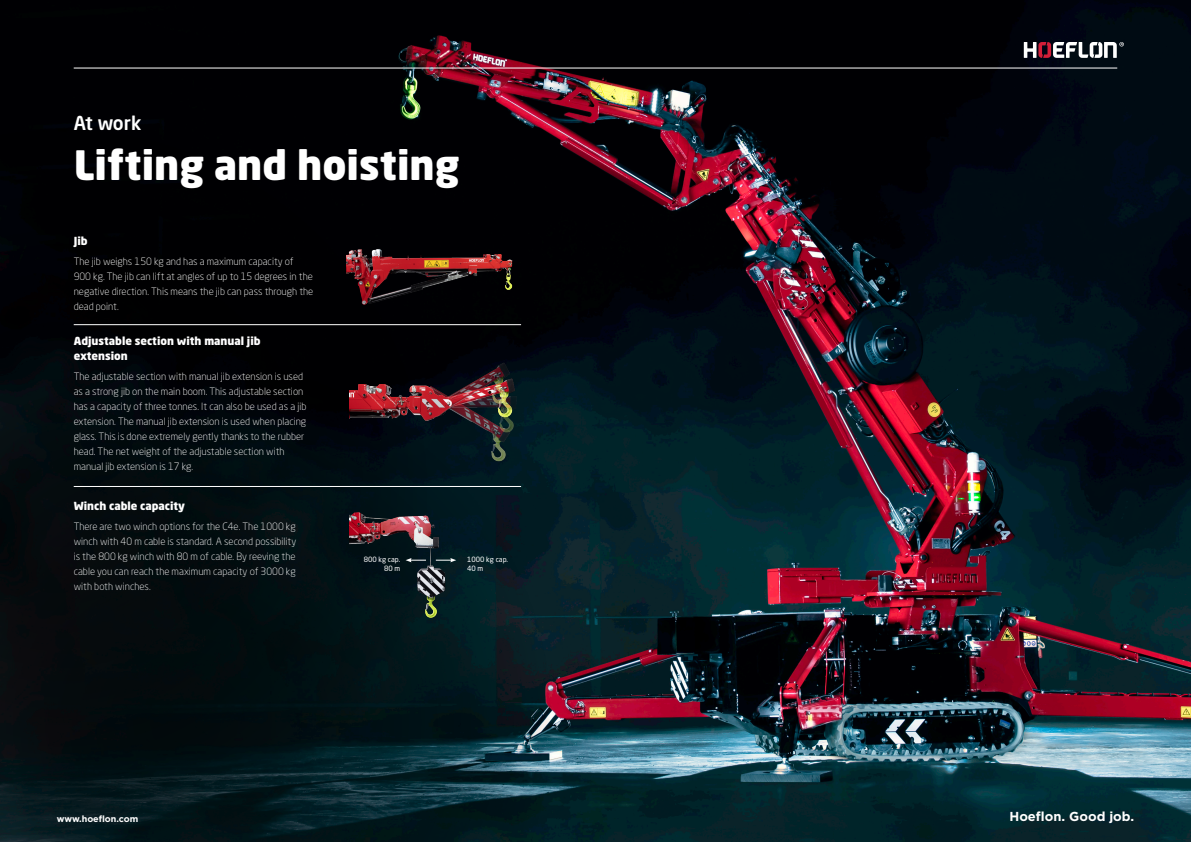
<style>
.page{position:relative;width:1191px;height:842px;background:#fff}
.page>*{position:absolute;margin:0;border:0;box-sizing:border-box;transform-origin:0 0}
.kop_1{font:900 40px "Neo Sans Std";color:#fff}
.kop_1-2{font:500 19px "Neo Sans Std";letter-spacing:-.01em;color:#fff}
.t1{font:700 13px "Gotham";color:#fff}
.kop_2{font:900 11px/15px "Neo Sans Std";color:#fff}
.bodytekst{font:300 10px/15px "Neo Sans Std";color:#fff}
.t2{font:700 9px "Gotham";color:#fff}
.bodytekst-2{font:7.2px "Neo Sans Std";color:#fff}
</style>
<div class="page">
<img style="left:0;top:0;width:1191px;height:842px">
<svg style="left:429px;top:356px;width:123px;height:486px;background:#0b252d"></svg>
<svg style="left:0;top:129px;width:429px;height:713px;background:#020a0d"></svg>
<img style="left:347px;top:235px;width:181px;height:80px">
<img style="left:350px;top:339px;width:201px;height:134px">
<hr style="left:74px;top:68px;width:1043px;height:1px;background:#fff">
<svg style="left:1023px;top:42px;width:101px;height:16px"></svg>
<img style="left:350px;top:505px;width:166px;height:119px">
<svg style="left:436px;top:558px;width:20px;height:4px"></svg>
<svg style="left:405px;top:558px;width:21px;height:4px"></svg>
<hr style="left:74px;top:324px;width:447px;height:1px;background:#fff">
<hr style="left:74px;top:486px;width:447px;height:1px;background:#fff">
<p class="kop_1-2" style="left:74px;top:111px;width:69px">At work</p>
<p class="kop_1" style="left:74px;top:139px;width:387px">Lifting and hoisting</p>
<p class="kop_2" style="left:74px;top:233px;width:15px">Jib</p>
<p class="bodytekst" style="left:74px;top:254px;width:241px">The jib weighs 150 kg and has a maximum capacity of 900 kg. The jib can lift at angles of up to 15 degrees in the negative direction. This means the jib can pass through the dead point.</p>
<p class="kop_2" style="left:74px;top:333px;width:188px">Adjustable section with manual jib extension</p>
<p class="bodytekst" style="left:74px;top:369px;width:234px">The adjustable section with manual jib extension is used as a strong jib on the main boom. This adjustable section has a capacity of three tonnes. It can also be used as a jib extension. The manual jib extension is used when placing glass. This is done extremely gently thanks to the rubber head. The net weight of the adjustable section with manual jib extension is 17 kg.</p>
<p class="kop_2" style="left:74px;top:498px;width:113px">Winch cable capacity</p>
<p class="bodytekst" style="left:74px;top:519px;width:224px;text-align:justify">There are two winch options for the C4e. The 1000 kg winch with 40 m cable is standard. A second possibility is the 800 kg winch with 80 m of cable. By reeving the cable you can reach the maximum capacity of 3000 kg with both winches.</p>
<p class="bodytekst-2" style="left:364px;top:555px;width:38px">800 kg cap.</p>
<p class="bodytekst-2" style="left:384px;top:564px;width:18px">80 m</p>
<p class="bodytekst-2" style="left:467px;top:555px;width:43px">1000 kg cap.</p>
<p class="bodytekst-2" style="left:467px;top:564px;width:18px">40 m</p>
<p class="t2" style="left:57px;top:813px;width:83px">www.hoeflon.com</p>
<h3 class="t1" style="left:1009px;top:807px;width:126px">Hoeflon. Good job.</h3>
</div>
